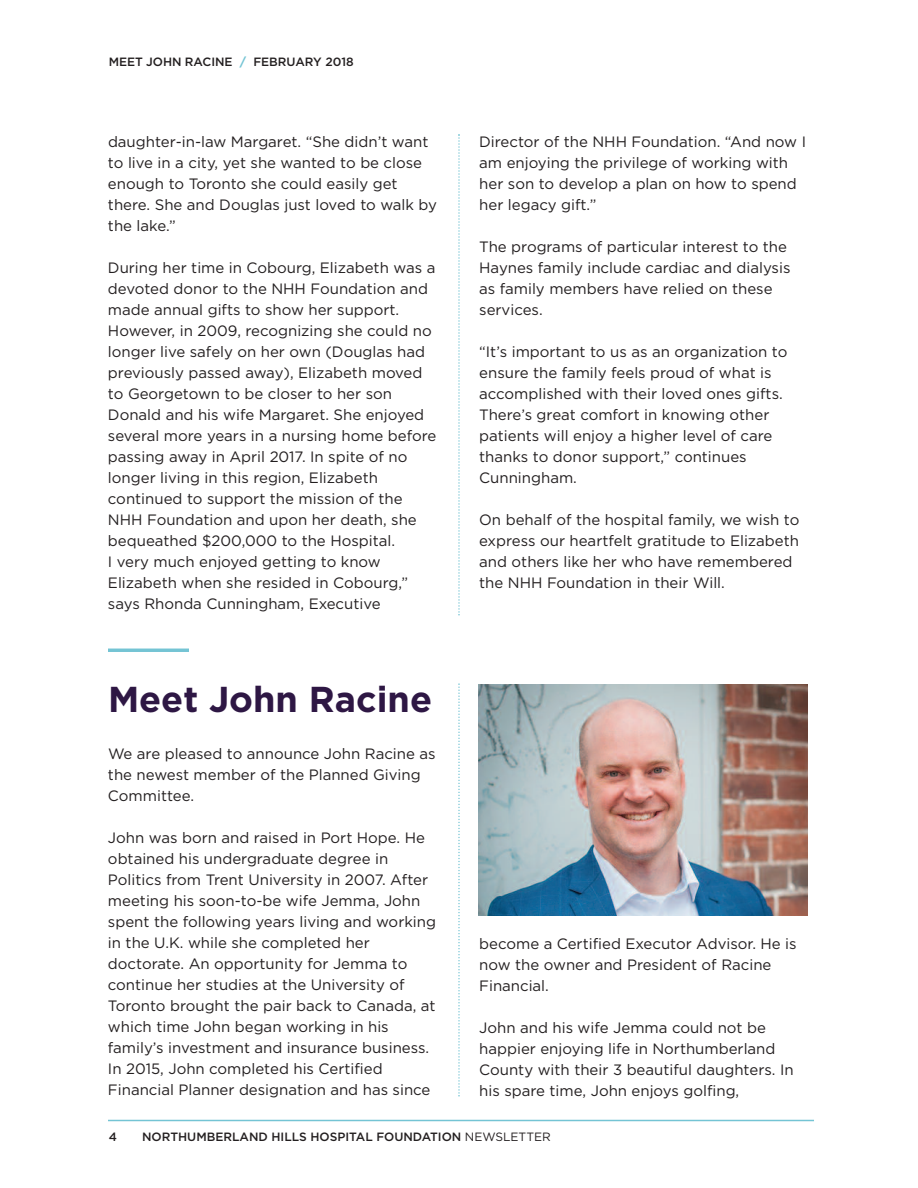
<style>
.page{position:relative;width:918px;height:1188px;background:#fff}
.page>*{position:absolute;margin:0;border:0;box-sizing:border-box;transform-origin:0 0}
.t1{font:700 36px "Gotham";color:#2e1744}
.t2{font:15px/21px "Gotham";color:#231f20}
.t3{font:500 12px "Gotham";color:#231f20}
.s1{font-weight:700;color:#74c4d4}
.s2{font-weight:400}
</style>
<div class="page">
<hr style="left:108px;top:1120px;width:706px;height:1px;background:#74c4d4">
<svg style="left:458px;top:134px;width:2px;height:481px"></svg>
<svg style="left:458px;top:683px;width:2px;height:414px"></svg>
<img style="left:479px;top:685px;width:328px;height:231px">
<hr style="left:108px;top:649px;width:81px;height:3px;background:#74c4d4">
<p class="t3" style="left:109px;top:55px;width:247px">MEET JOHN RACINE <span class="s1">/</span> FEBRUARY 2018</p>
<p class="t2" style="left:108px;top:131px;width:331px">daughter-in-law Margaret. “She didn’t want to live in a city, yet she wanted to be close enough to Toronto she could easily get there. She and Douglas just loved to walk by the lake.”</p>
<p class="t2" style="left:108px;top:257px;width:330px">During her time in Cobourg, Elizabeth was a devoted donor to the NHH Foundation and made annual gifts to show her support.<br>However, in 2009, recognizing she could no longer live safely on her own (Douglas had previously passed away), Elizabeth moved to Georgetown to be closer to her son Donald and his wife Margaret. She enjoyed several more years in a nursing home before passing away in April 2017. In spite of no longer living in this region, Elizabeth continued to support the mission of the NHH Foundation and upon her death, she bequeathed $200,000 to the Hospital.<br>I very much enjoyed getting to know Elizabeth when she resided in Cobourg,” says Rhonda Cunningham, Executive</p>
<h1 class="t1" style="left:108px;top:678px;width:326px">Meet John Racine</h1>
<p class="t2" style="left:108px;top:744px;width:329px">We are pleased to announce John Racine as the newest member of the Planned Giving<br>Committee.</p>
<p class="t2" style="left:108px;top:828px;width:330px">John was born and raised in Port Hope. He obtained his undergraduate degree in Politics from Trent University in 2007. After meeting his soon-to-be wife Jemma, John spent the following years living and working in the U.K. while she completed her doctorate. An opportunity for Jemma to continue her studies at the University of Toronto brought the pair back to Canada, at which time John began working in his family’s investment and insurance business.<br>In 2015, John completed his Certified Financial Planner designation and has since</p>
<p class="t2" style="left:479px;top:131px;width:328px">Director of the NHH Foundation. “And now I am enjoying the privilege of working with her son to develop a plan on how to spend her legacy gift.”</p>
<p class="t2" style="left:479px;top:236px;width:313px">The programs of particular interest to the Haynes family include cardiac and dialysis as family members have relied on these services.</p>
<p class="t2" style="left:479px;top:341px;width:310px">“It’s important to us as an organization to ensure the family feels proud of what is accomplished with their loved ones gifts.<br>There’s great comfort in knowing other patients will enjoy a higher level of care thanks to donor support,” continues Cunningham.</p>
<p class="t2" style="left:479px;top:509px;width:322px">On behalf of the hospital family, we wish to express our heartfelt gratitude to Elizabeth and others like her who have remembered the NHH Foundation in their Will.</p>
<p class="t2" style="left:479px;top:933px;width:319px">become a Certified Executor Advisor. He is now the owner and President of Racine<br>Financial.</p>
<p class="t2" style="left:479px;top:1017px;width:316px">John and his wife Jemma could not be happier enjoying life in Northumberland County with their 3 beautiful daughters. In his spare time, John enjoys golfing,</p>
<p class="t3" style="left:109px;top:1130px;width:10px">4</p>
<p class="t3" style="left:142px;top:1130px;width:410px">NORTHUMBERLAND HILLS HOSPITAL FOUNDATION <span class="s2">NEWSLETTER</span></p>
</div>
